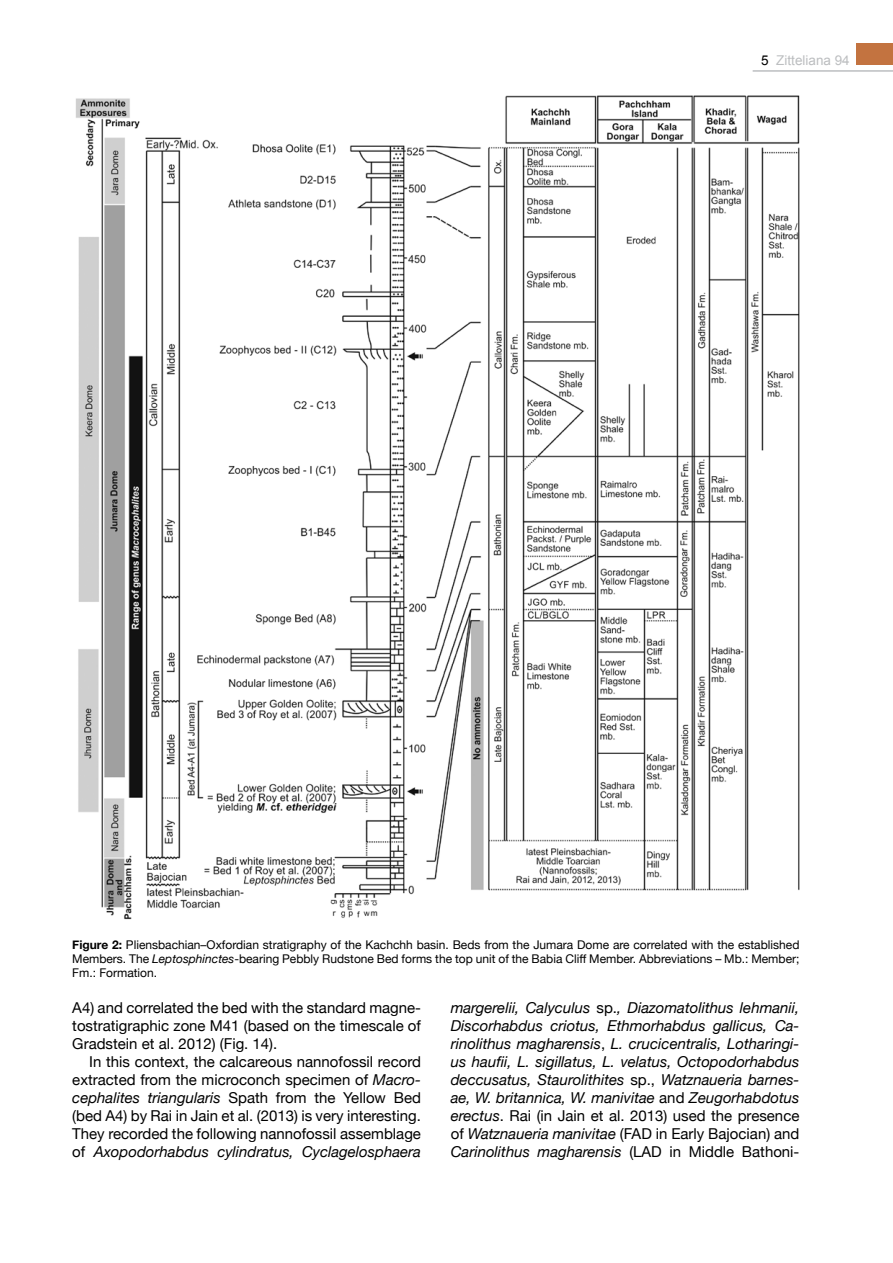
<style>
.page{position:relative;width:893px;height:1263px;background:#fff}
.page>*{position:absolute;margin:0;border:0;box-sizing:border-box;transform-origin:0 0}
.t1{font:italic 15px/18px "Helvetica Neue";color:#000;text-align:justify}
.t2{font:15px/18px "Helvetica Neue";color:#000;text-align:justify}
.t3{font:13.5px "Arial";color:#bcbec0}
.t4{font:12px/14.4px "Helvetica Neue";color:#000;text-align:justify}
.s1{color:#000}
.s2{font-weight:700}
.s3{font-style:italic}
.s4{font-style:normal}
</style>
<div class="page">
<div style="left:856px;top:43px;width:37px;height:22px;background:#c37340"></div>
<hr style="left:753px;top:70px;width:140px;height:2px;background:#bcbec0">
<img style="left:76px;top:95px;width:724px;height:825px">
<p class="t3" style="left:761px;top:52px;width:90px"><span class="s1">5</span> Zitteliana 94</p>
<p class="t4" style="left:72px;top:938px;width:729px"><span class="s2">Figure 2:</span> Pliensbachian–Oxfordian stratigraphy of the Kachchh basin. Beds from the Jumara Dome are correlated with the established Members. The <span class="s3">Leptosphinctes</span>-bearing Pebbly Rudstone Bed forms the top unit of the Babia Cliff Member. Abbreviations – Mb.: Member; Fm.: Formation.</p>
<p class="t2" style="left:72px;top:1000px;width:350px">A4) and correlated the bed with the standard magne&shy;tostratigraphic zone M41 (based on the timescale of Gradstein et al. 2012) (Fig. 14).</p>
<p class="t2" style="left:72px;top:1054px;width:350px;text-indent:17px">In this context, the calcareous nannofossil record extracted from the microconch specimen of <span class="s3">Macro&shy;cephalites triangularis</span> Spath from the Yellow Bed (bed A4) by Rai in Jain et al. (2013) is very interesting.<br>They recorded the following nannofossil assemblage of <span class="s3">Axopodorhabdus cylindratus, Cyclagelosphaera</span></p>
<p class="t1" style="left:451px;top:1000px;width:350px">margerelii, Calyculus <span class="s4">sp.</span>, Diazomatolithus lehmanii, Discorhabdus criotus, Ethmorhabdus gallicus, Ca&shy;rinolithus magharensis<span class="s4">,</span> L. crucicentralis, Lotharingi&shy;us haufii, L. sigillatus, L. velatus, Octopodorhabdus deccusatus, Staurolithites <span class="s4">sp.,</span> Watznaueria barnes&shy;ae, W. britannica, W. manivitae <span class="s4">and</span> Zeugorhabdotus erectus<span class="s4">. Rai (in Jain et al. 2013) used the presence of</span> Watznaueria manivitae <span class="s4">(FAD in Early Bajocian) and </span>Carinolithus magharensis <span class="s4">(LAD in Middle Bathoni-</span></p>
</div>
